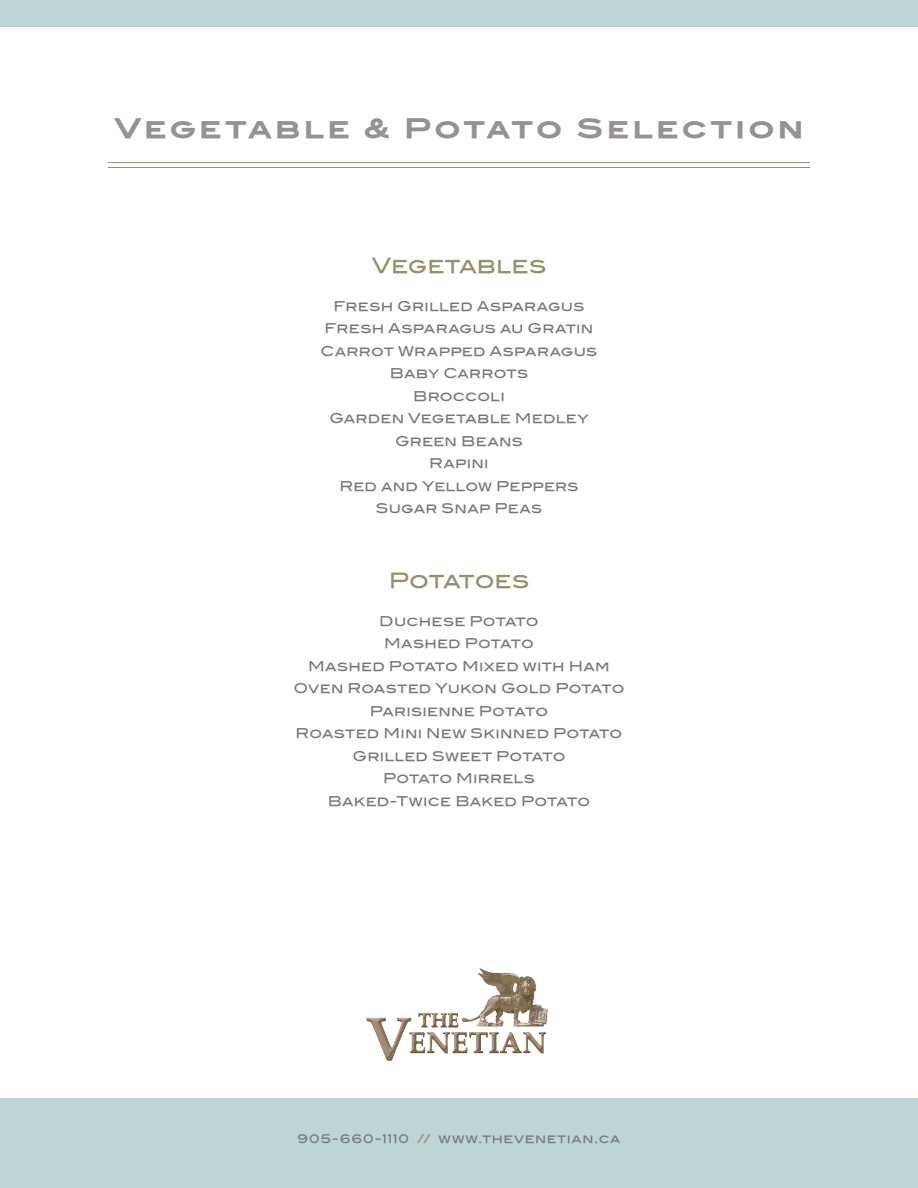
<style>
.page{position:relative;width:918px;height:1188px;background:#fff}
.page>*{position:absolute;margin:0;border:0;box-sizing:border-box;transform-origin:0 0}
.Menu_Title{font:27px "Blair ITCTT Bold";letter-spacing:.095em;color:#979290}
.t1{font:21px "Blair Md ITCTT Medium";letter-spacing:-.005em;color:#998f6d}
.Items{font:13.5px "Blair Md ITCTT Medium";letter-spacing:.015em;color:#76787b}
.t2{font:12px "Blair Md ITCTT Medium";letter-spacing:.05em;color:#76787b}
.s1{color:#998f6d}
</style>
<div class="page">
<img style="left:366px;top:968px;width:182px;height:93px">
<div style="left:0;top:1098px;width:918px;height:90px;background:#bed5d7"></div>
<div style="left:0;top:0;width:918px;height:27px;background:#bed5d7"></div>
<hr style="left:108px;top:162px;width:702px;height:1px;background:#998f6d">
<hr style="left:108px;top:167px;width:702px;height:1px;background:#998f6d">
<p class="Menu_Title" style="left:114px;top:112px;width:691px">Vegetable &amp; Potato Selection</p>
<p class="t1" style="left:372px;top:253px;width:176px">Vegetables</p>
<p class="Items" style="left:333px;top:297px;width:253px">Fresh Grilled Asparagus</p>
<p class="Items" style="left:325px;top:320px;width:270px">Fresh Asparagus au Gratin</p>
<p class="Items" style="left:321px;top:342px;width:278px">Carrot Wrapped Asparagus</p>
<p class="Items" style="left:390px;top:365px;width:140px">Baby Carrots</p>
<p class="Items" style="left:413px;top:387px;width:93px">Broccoli</p>
<p class="Items" style="left:329px;top:410px;width:261px">Garden Vegetable Medley</p>
<p class="Items" style="left:395px;top:432px;width:129px">Green Beans</p>
<p class="Items" style="left:429px;top:455px;width:61px">Rapini</p>
<p class="Items" style="left:340px;top:477px;width:240px">Red and Yellow Peppers</p>
<p class="Items" style="left:376px;top:500px;width:168px">Sugar Snap Peas</p>
<p class="t1" style="left:389px;top:568px;width:142px">Potatoes</p>
<p class="Items" style="left:379px;top:612px;width:161px">Duchese Potato</p>
<p class="Items" style="left:384px;top:635px;width:151px">Mashed Potato</p>
<p class="Items" style="left:308px;top:657px;width:303px">Mashed Potato Mixed with Ham</p>
<p class="Items" style="left:293px;top:680px;width:333px">Oven Roasted Yukon Gold Potato</p>
<p class="Items" style="left:370px;top:702px;width:180px">Parisienne Potato</p>
<p class="Items" style="left:296px;top:725px;width:328px">Roasted Mini New Skinned Potato</p>
<p class="Items" style="left:353px;top:747px;width:214px">Grilled Sweet Potato</p>
<p class="Items" style="left:383px;top:770px;width:153px">Potato Mirrels</p>
<p class="Items" style="left:328px;top:792px;width:264px">Baked-Twice Baked Potato</p>
<p class="t2" style="left:298px;top:1131px;width:324px">905-660-1110 <span class="s1">//</span> www.thevenetian.ca</p>
</div>
